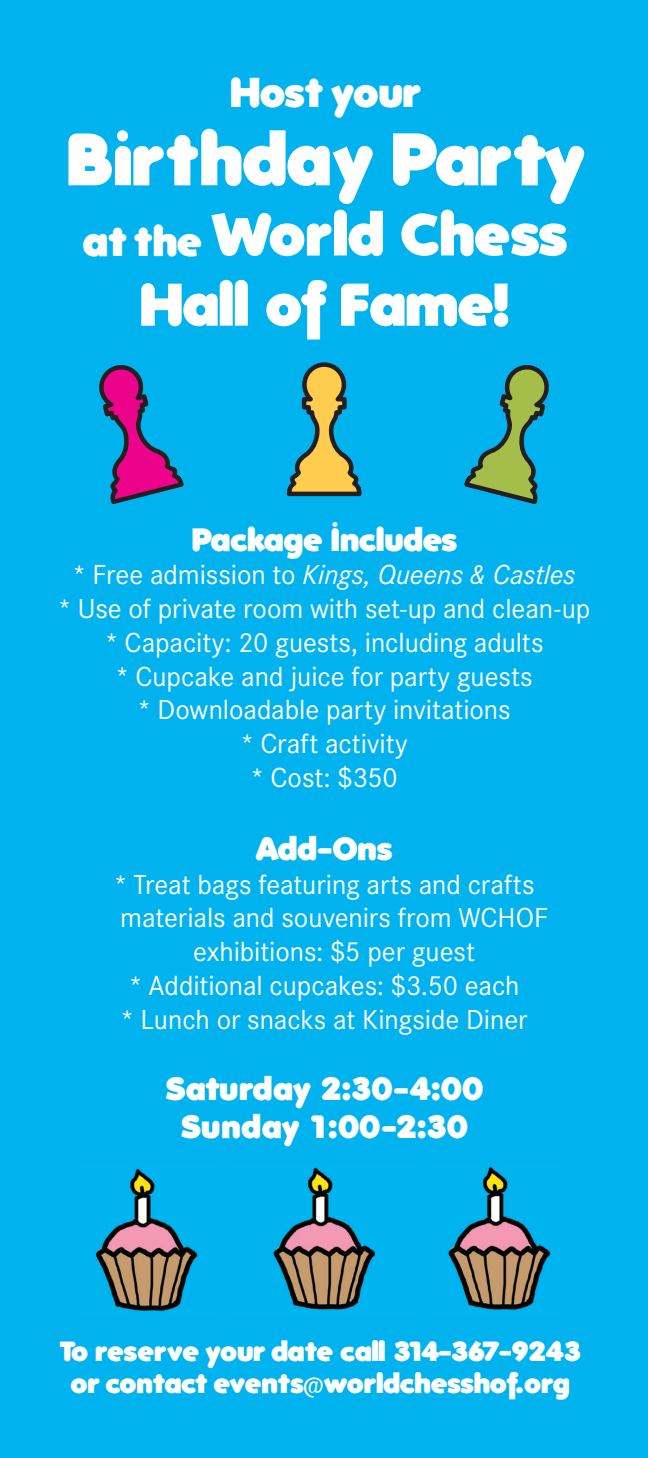
<style>
.page{position:relative;width:648px;height:1458px;background:#00b3ef}
.page>*{position:absolute;margin:0;border:0;box-sizing:border-box;transform-origin:0 0}
.t1{font:800 72px "Folks";letter-spacing:.03em;color:#fff}
.t2{font:800 58.5px/70.2px "Folks";color:#fff;text-align:center}
.t3{font:800 40.5px "Folks";letter-spacing:.015em;color:#fff}
.t4{font:800 31.5px/37.8px "Folks";letter-spacing:.045em;color:#fff;text-align:center}
.t5{font:800 31.5px "Folks";letter-spacing:.025em;color:#fff}
.t6{font:27px/33.8px "Corporate S";letter-spacing:-.005em;color:#fff;text-align:center}
.t7{font:800 27px/32.4px "Folks";letter-spacing:.025em;color:#fff;text-align:center}
.s1{font-size:40.5px}
.s2{font-style:italic}
</style>
<div class="page">
<svg style="left:99px;top:365px;width:85px;height:140px"></svg>
<svg style="left:286px;top:362px;width:76px;height:135px"></svg>
<svg style="left:464px;top:365px;width:85px;height:139px"></svg>
<img style="left:95px;top:1169px;width:103px;height:142px">
<img style="left:273px;top:1167px;width:103px;height:143px">
<img style="left:448px;top:1167px;width:103px;height:143px">
<h3 class="t3" style="left:230px;top:67px;width:189px">Host your</h3>
<h1 class="t1" style="left:66px;top:115px;width:517px">Birthday Party</h1>
<h2 class="t2" style="left:82px;top:199px;width:485px"><span class="s1">at the</span> World Chess<br>Hall of Fame!</h2>
<p class="t5" style="left:192px;top:520px;width:266px">Package Includes</p>
<p class="t6" style="left:58px;top:558px;width:534px">* Free admission to <span class="s2">Kings, Queens &amp; Castles<br></span>* Use of private room with set-up and clean-up * Capacity: 20 guests, including adults<br>* Cupcake and juice for party guests<br>* Downloadable party invitations<br>* Craft activity<br>* Cost: $350</p>
<p class="t5" style="left:257px;top:829px;width:136px">Add-Ons</p>
<p class="t6" style="left:113px;top:868px;width:436px">* Treat bags featuring arts and crafts materials and souvenirs from WCHOF exhibitions: $5 per guest<br>* Additional cupcakes: $3.50 each<br>* Lunch or snacks at Kingside Diner</p>
<p class="t4" style="left:166px;top:1070px;width:317px">Saturday 2:30-4:00<br>Sunday 1:00-2:30</p>
<p class="t7" style="left:60px;top:1335px;width:522px">To reserve your date call 314-367-9243 or contact events@worldchesshof.org</p>
</div>
